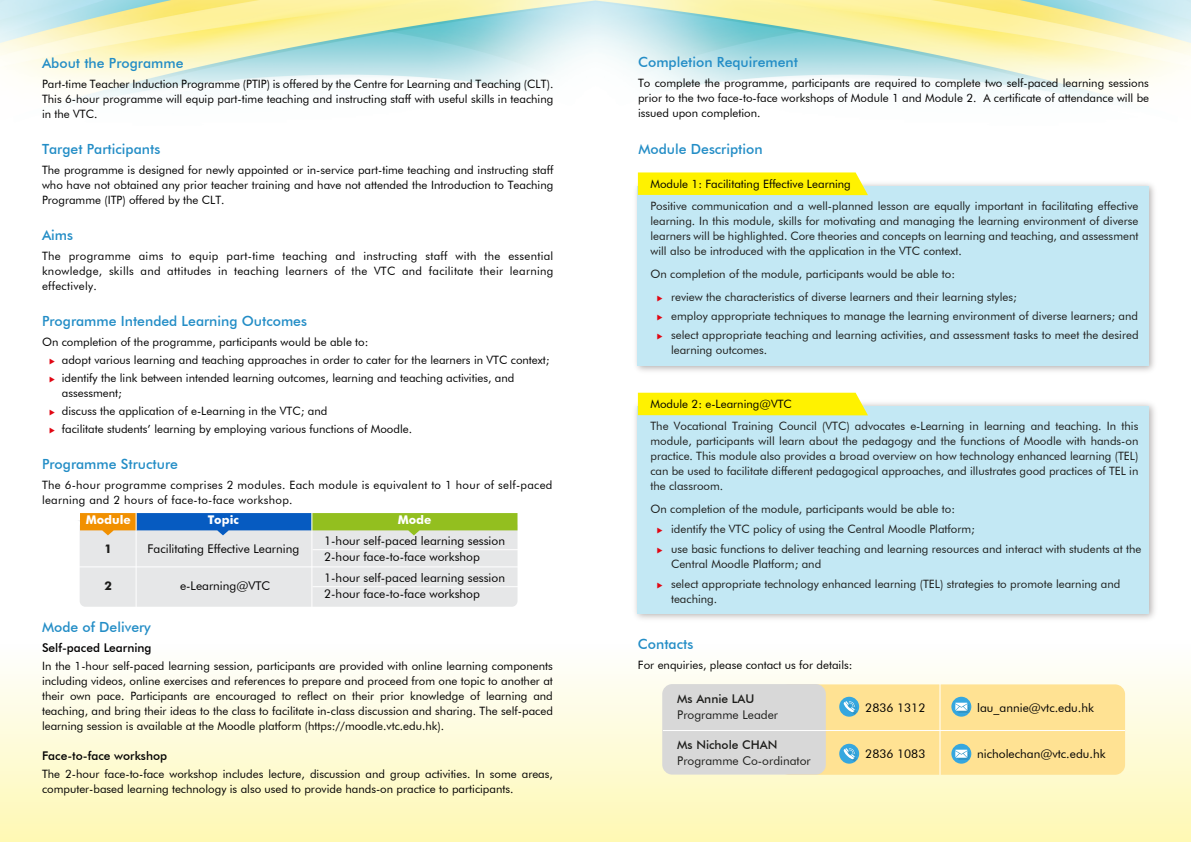
<style>
.page{position:relative;width:1191px;height:842px;background:#fff}
.page>*{position:absolute;margin:0;border:0;box-sizing:border-box;transform-origin:0 0}
.t1{font:500 14px "Futura BT";color:#238dc6}
.t2{font:12px/16px "Futura BT";color:#010000}
.t3{font:500 12px "Futura BT";color:#010000}
.t4{font:12px "Futura BT";color:#1d1d1b}
.t5{font:500 12px "Futura BT";color:#1d1d1b}
.t6{font:700 12px "Futura BT";color:#fff}
.t7{font:700 12px "Futura BT";color:#1d1d1b}
.t8{font:11.5px/15px "Futura BT";color:#010000;text-align:justify}
.t9{font:11.5px/15px "Futura BT";color:#1d1d1b}
.t10{font:11.5px/15px "Futura BT";letter-spacing:.025em;color:#010000}
.t11{font:11.5px "Futura BT";color:#000}
.s1{color:#e10613}
</style>
<div class="page">
<img style="left:0;top:0;width:1191px;height:99px">
<div style="left:0;top:643px;width:1191px;height:199px;background:linear-gradient(to bottom,#fefeff,#fef8b4)"></div>
<div style="left:779px;top:684px;width:346px;height:91px;background:#ffe293;border-radius:10px"></div>
<div style="left:662px;top:684px;width:164px;height:91px;background:#d8d8d8;border-radius:10px"></div>
<hr style="left:939px;top:684px;width:1px;height:91px;background:#fff">
<hr style="left:826px;top:730px;width:299px;height:1px;background:#fff">
<hr style="left:663px;top:730px;width:163px;height:1px;background:#fff">
<svg style="left:951px;top:744px;width:20px;height:20px"></svg>
<svg style="left:955px;top:750px;width:14px;height:10px"></svg>
<svg style="left:839px;top:744px;width:20px;height:20px"></svg>
<svg style="left:843px;top:748px;width:13px;height:13px"></svg>
<svg style="left:951px;top:697px;width:20px;height:20px"></svg>
<svg style="left:955px;top:703px;width:14px;height:10px"></svg>
<svg style="left:839px;top:697px;width:20px;height:20px"></svg>
<svg style="left:843px;top:701px;width:13px;height:13px"></svg>
<img style="left:635px;top:398px;width:520px;height:221px">
<div style="left:638px;top:406px;width:510px;height:207px;background:#c3e8f4"></div>
<div style="left:638px;top:393px;width:230px;height:22px;background:#fff200"></div>
<img style="left:636px;top:179px;width:518px;height:192px">
<div style="left:638px;top:186px;width:510px;height:180px;background:#c3e8f4"></div>
<svg style="left:638px;top:172px;width:230px;height:23px;background:#fef20b"></svg>
<svg style="left:79px;top:513px;width:438px;height:94px;background:#ced6cd"></svg>
<hr style="left:78px;top:566px;width:442px;height:1px;background:#fff">
<hr style="left:312px;top:586px;width:207px;height:1px;background:#fff">
<hr style="left:312px;top:549px;width:207px;height:1px;background:#fff">
<hr style="left:311px;top:510px;width:1px;height:97px;background:#fff">
<hr style="left:136px;top:511px;width:1px;height:96px;background:#fff">
<p class="t1" style="left:42px;top:54px;width:143px">About the Programme</p>
<p class="t8" style="left:42px;top:76px;width:513px">Part-time Teacher Induction Programme (PTIP) is offered by the Centre for Learning and Teaching (CLT).<br>This 6-hour programme will equip part-time teaching and instructing staff with useful skills in teaching in the VTC.</p>
<p class="t1" style="left:42px;top:140px;width:120px">Target Participants</p>
<p class="t8" style="left:42px;top:162px;width:513px">The programme is designed for newly appointed or in-service part-time teaching and instructing staff who have not obtained any prior teacher training and have not attended the Introduction to Teaching Programme (ITP) offered by the CLT.</p>
<p class="t1" style="left:42px;top:226px;width:33px">Aims</p>
<p class="t8" style="left:42px;top:248px;width:513px">The programme aims to equip part-time teaching and instructing staff with the essential knowledge, skills and attitudes in teaching learners of the VTC and facilitate their learning effectively.</p>
<p class="t1" style="left:42px;top:312px;width:266px">Programme Intended Learning Outcomes</p>
<p class="t8" style="left:42px;top:334px;width:328px">On completion of the programme, participants would be able to:</p>
<p class="t8" style="left:49px;top:352px;width:502px"><span class="s1">◆</span> adopt various learning and teaching approaches in order to cater for the learners in VTC context;</p>
<p class="t8" style="left:62px;top:370px;width:454px;text-indent:-13px"><span class="s1">◆</span> identify the link between intended learning outcomes, learning and teaching activities, and assessment;</p>
<p class="t8" style="left:49px;top:403px;width:280px"><span class="s1">◆</span> discuss the application of e-Learning in the VTC; and</p>
<p class="t8" style="left:49px;top:421px;width:364px"><span class="s1">◆</span> facilitate students’ learning by employing various functions of Moodle.</p>
<p class="t1" style="left:42px;top:455px;width:137px">Programme Structure</p>
<p class="t10" style="left:42px;top:477px;width:512px">The 6-hour programme comprises 2 modules. Each module is equivalent to 1 hour of self-paced learning and 2 hours of face-to-face workshop.</p>
<p class="t6" style="left:86px;top:513px;width:47px">Module</p>
<p class="t7" style="left:104px;top:542px;width:9px">1</p>
<p class="t7" style="left:104px;top:579px;width:9px">2</p>
<p class="t1" style="left:42px;top:619px;width:110px">Mode of Delivery</p>
<p class="t3" style="left:42px;top:640px;width:111px">Self-paced Learning</p>
<p class="t8" style="left:42px;top:658px;width:512px">In the 1-hour self-paced learning session, participants are provided with online learning components including videos, online exercises and references to prepare and proceed from one topic to another at their own pace. Participants are encouraged to reflect on their prior knowledge of learning and teaching, and bring their ideas to the class to facilitate in-class discussion and sharing. The self-paced learning session is available at the Moodle platform (https://moodle.vtc.edu.hk).</p>
<p class="t3" style="left:42px;top:748px;width:127px">Face-to-face workshop</p>
<p class="t8" style="left:42px;top:766px;width:512px">The 2-hour face-to-face workshop includes lecture, discussion and group activities. In some areas, computer-based learning technology is also used to provide hands-on practice to participants.</p>
<p class="t6" style="left:208px;top:513px;width:33px">Topic</p>
<p class="t6" style="left:398px;top:513px;width:35px">Mode</p>
<p class="t2" style="left:147px;top:541px;width:153px">Facilitating Effective Learning</p>
<p class="t2" style="left:180px;top:578px;width:92px">e-Learning@VTC</p>
<p class="t2" style="left:324px;top:533px;width:182px">1-hour self-paced learning session<br>2-hour face-to-face workshop</p>
<p class="t2" style="left:324px;top:570px;width:182px">1-hour self-paced learning session<br>2-hour face-to-face workshop</p>
<p class="t1" style="left:638px;top:54px;width:161px">Completion Requirement</p>
<p class="t8" style="left:638px;top:76px;width:512px">To complete the programme, participants are required to complete two self-paced learning sessions prior to the two face-to-face workshops of Module 1 and Module 2. A certificate of attendance will be issued upon completion.</p>
<p class="t1" style="left:638px;top:140px;width:126px">Module Description</p>
<p class="t11" style="left:650px;top:177px;width:202px">Module 1: Facilitating Effective Learning</p>
<p class="t9" style="left:650px;top:198px;width:489px;text-align:justify">Positive communication and a well-planned lesson are equally important in facilitating effective learning. In this module, skills for motivating and managing the learning environment of diverse learners will be highlighted. Core theories and concepts on learning and teaching, and assessment will also be introduced with the application in the VTC context.</p>
<p class="t9" style="left:650px;top:266px;width:306px">On completion of the module, participants would be able to:</p>
<p class="t9" style="left:657px;top:289px;width:361px"><span class="s1">◆</span> review the characteristics of diverse learners and their learning styles;</p>
<p class="t9" style="left:657px;top:308px;width:482px"><span class="s1">◆</span> employ appropriate techniques to manage the learning environment of diverse learners; and</p>
<p class="t9" style="left:671px;top:327px;width:469px;text-indent:-14px"><span class="s1">◆</span> select appropriate teaching and learning activities, and assessment tasks to meet the desired learning outcomes.</p>
<p class="t11" style="left:650px;top:397px;width:143px">Module 2: e-Learning@VTC</p>
<p class="t9" style="left:650px;top:418px;width:489px;text-align:justify">The Vocational Training Council (VTC) advocates e-Learning in learning and teaching. In this module, participants will learn about the pedagogy and the functions of Moodle with hands-on practice. This module also provides a broad overview on how technology enhanced learning (TEL) can be used to facilitate different pedagogical approaches, and illustrates good practices of TEL in the classroom.</p>
<p class="t9" style="left:650px;top:501px;width:306px">On completion of the module, participants would be able to:</p>
<p class="t9" style="left:657px;top:521px;width:319px"><span class="s1">◆</span> identify the VTC policy of using the Central Moodle Platform;</p>
<p class="t9" style="left:671px;top:541px;width:472px;text-indent:-14px"><span class="s1">◆</span> use basic functions to deliver teaching and learning resources and interact with students at the<br>Central Moodle Platform; and</p>
<p class="t9" style="left:671px;top:576px;width:451px;text-indent:-14px"><span class="s1">◆</span> select appropriate technology enhanced learning (TEL) strategies to promote learning and teaching.</p>
<p class="t1" style="left:638px;top:635px;width:57px">Contacts</p>
<p class="t8" style="left:638px;top:657px;width:216px">For enquiries, please contact us for details:</p>
<p class="t5" style="left:677px;top:691px;width:79px">Ms Annie LAU</p>
<p class="t4" style="left:677px;top:707px;width:102px">Programme Leader</p>
<p class="t5" style="left:677px;top:737px;width:102px">Ms Nichole CHAN</p>
<p class="t4" style="left:677px;top:753px;width:135px">Programme Co-ordinator</p>
<p class="t2" style="left:865px;top:700px;width:62px">2836 1312</p>
<p class="t2" style="left:977px;top:700px;width:118px">lau_annie@vtc.edu.hk</p>
<p class="t2" style="left:865px;top:746px;width:62px">2836 1083</p>
<p class="t2" style="left:977px;top:746px;width:130px">nicholechan@vtc.edu.hk</p>
</div>
